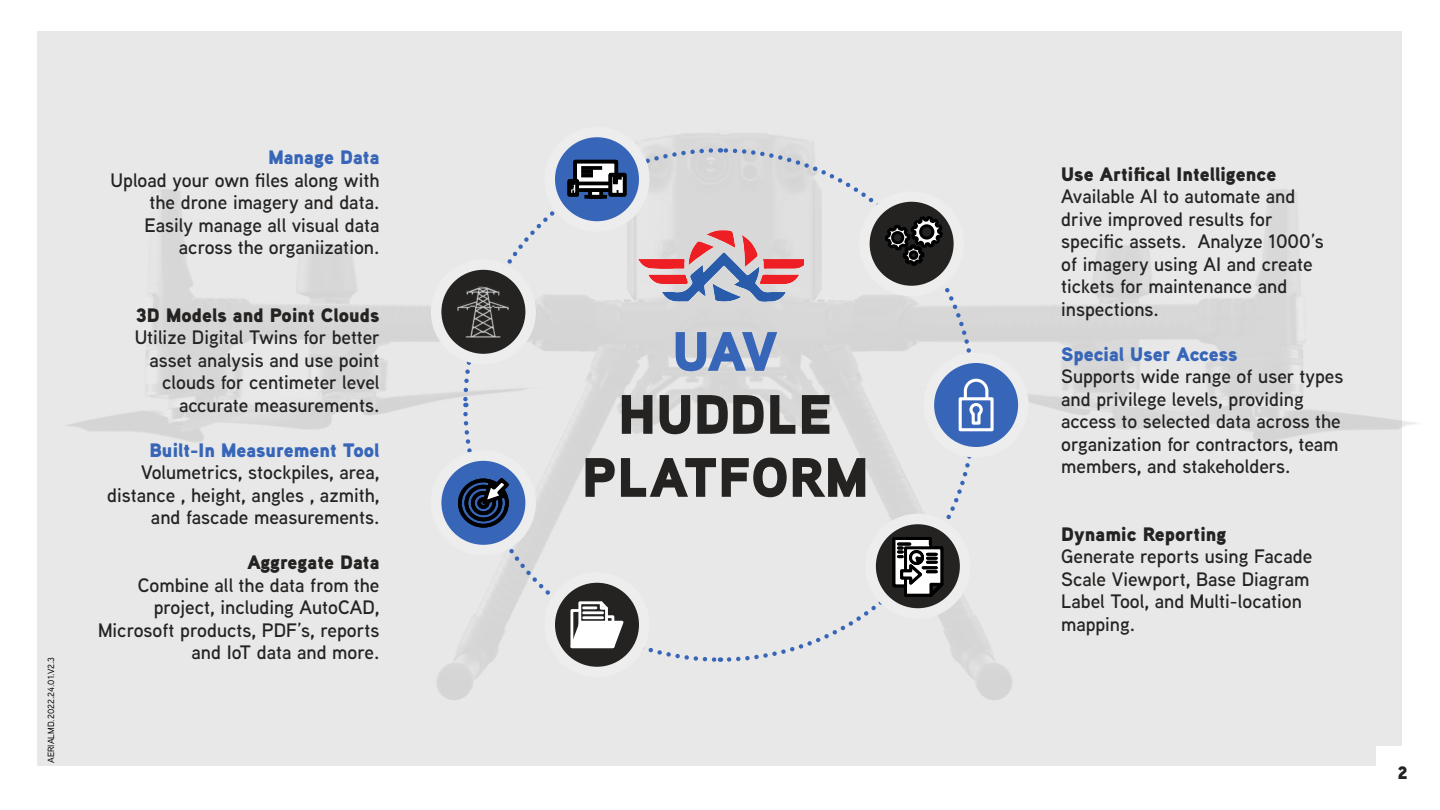
<style>
.page{position:relative;width:1440px;height:810px;background:#fff}
.page>*{position:absolute;margin:0;border:0;box-sizing:border-box;transform-origin:0 0}
.t1{font:900 55.5px/63px "Aaux Next";color:#242322;text-align:center}
.t2{font:900 55.5px "Aaux Next";color:#3766b9}
.t3{font:600 19.5px/22.5px "Aaux Next";color:#242322;text-align:right}
.t4{font:900 19.5px "Aaux Next";color:#242322}
.t5{font:900 19.5px "Aaux Next";color:#3766b9}
.t6{font:900 18px "Aaux Next";color:#242322}
.t7{font:500 9px "Aaux Next";color:#000}
</style>
<div class="page">
<div style="left:38px;top:32px;width:1364px;height:734px;background:#e9e8e8"></div>
<img style="left:67px;top:131px;width:1350px;height:569px">
<svg style="left:724px;top:405px;width:255px;height:259px"></svg>
<svg style="left:720px;top:146px;width:259px;height:255px"></svg>
<svg style="left:461px;top:146px;width:255px;height:259px"></svg>
<svg style="left:461px;top:409px;width:259px;height:255px"></svg>
<svg style="left:436px;top:265px;width:95px;height:94px;fill:#242322"></svg>
<div style="left:431px;top:259px;width:105px;height:105px;border:10px solid #ededed;border-radius:50%"></div>
<svg style="left:929px;top:358px;width:94px;height:94px;fill:#3766b9"></svg>
<div style="left:924px;top:352px;width:105px;height:106px;border:10px solid #ededed;border-radius:50%"></div>
<svg style="left:864px;top:196px;width:95px;height:95px"></svg>
<div style="left:859px;top:191px;width:105px;height:105px;border:10px solid #ededed;border-radius:50%"></div>
<svg style="left:871px;top:519px;width:94px;height:95px;fill:#242322"></svg>
<div style="left:865px;top:514px;width:105px;height:105px;border:10px solid #ededed;border-radius:50%"></div>
<svg style="left:550px;top:132px;width:94px;height:94px;fill:#3766b9"></svg>
<div style="left:544px;top:127px;width:106px;height:105px;border:10px solid #ededed;border-radius:50%"></div>
<svg style="left:436px;top:456px;width:95px;height:94px;fill:#3766b9"></svg>
<div style="left:431px;top:450px;width:105px;height:105px;border:10px solid #ededed;border-radius:50%"></div>
<svg style="left:550px;top:578px;width:94px;height:94px;fill:#242322"></svg>
<div style="left:544px;top:572px;width:106px;height:105px;border:10px solid #ededed;border-radius:50%"></div>
<svg style="left:568px;top:599px;width:58px;height:51px;background:#a1a0a0"></svg>
<div style="left:590px;top:184px;width:11px;height:13px;background:#fff"></div>
<div style="left:588px;top:182px;width:15px;height:17px;border:4px solid #000"></div>
<div style="left:575px;top:162px;width:41px;height:28px;background:#fff"></div>
<div style="left:573px;top:160px;width:45px;height:32px;border:4px solid #000"></div>
<svg style="left:584px;top:195px;width:23px;height:4px"></svg>
<hr style="left:574px;top:182px;width:43px;height:3px;background:#000">
<svg style="left:610px;top:175px;width:15px;height:20px"></svg>
<div style="left:609px;top:173px;width:18px;height:24px;border:4px solid #000"></div>
<div style="left:567px;top:179px;width:12px;height:18px;border:4px solid #000"></div>
<svg style="left:613px;top:176px;width:9px;height:8px"></svg>
<svg style="left:571px;top:174px;width:22px;height:20px"></svg>
<hr style="left:581px;top:170px;width:12px;height:4px;background:#000">
<svg style="left:581px;top:166px;width:21px;height:4px"></svg>
<svg style="left:883px;top:131px;width:62px;height:220px"></svg>
<svg style="left:891px;top:535px;width:55px;height:67px;background:#626262"></svg>
<div style="left:959px;top:397px;width:35px;height:34px;border:3px solid #fff"></div>
<svg style="left:962px;top:377px;width:28px;height:49px"></svg>
<img style="left:458px;top:286px;width:51px;height:51px">
<svg style="left:456px;top:475px;width:56px;height:55px;background:#233a62"></svg>
<div style="left:1376px;top:746px;width:53px;height:53px;background:#fff"></div>
<img style="left:638px;top:230px;width:166px;height:71px">
<p class="t7" style="left:45px;top:763px;width:107px;rotate:-90deg">AERIALMD.2022.24.01.V2.3</p>
<p class="t5" style="left:268px;top:143px;width:113px">Manage Data</p>
<p class="t3" style="left:111px;top:168px;width:270px">Upload your own files along with the drone imagery and data.<br>Easily manage all visual data across the organiization.</p>
<p class="t4" style="left:136px;top:301px;width:245px">3D Models and Point Clouds</p>
<p class="t3" style="left:135px;top:326px;width:247px">Utilize Digital Twins for better asset analysis and use point clouds for centimeter level accurate measurements.</p>
<p class="t5" style="left:149px;top:436px;width:232px">Built-In Measurement Tool</p>
<p class="t3" style="left:107px;top:461px;width:274px">Volumetrics, stockpiles, area, distance , height, angles , azmith, and fascade measurements.</p>
<p class="t4" style="left:247px;top:548px;width:134px">Aggregate Data</p>
<p class="t3" style="left:98px;top:573px;width:283px">Combine all the data from the project, including AutoCAD,<br>Microsoft products, PDF’s, reports and IoT data and more.</p>
<h1 class="t2" style="left:672px;top:311px;width:107px">UAV</h1>
<h1 class="t1" style="left:582px;top:382px;width:288px">HUDDLE<br>PLATFORM</h1>
<p class="t4" style="left:1061px;top:160px;width:217px">Use Artifical Intelligence</p>
<p class="t3" style="left:1061px;top:185px;width:264px;text-align:left">Available AI to automate and drive improved results for specific assets. Analyze 1000’s of imagery using AI and create tickets for maintenance and inspections.</p>
<p class="t5" style="left:1061px;top:340px;width:178px">Special User Access</p>
<p class="t3" style="left:1061px;top:365px;width:284px;text-align:left">Supports wide range of user types and privilege levels, providing access to selected data across the organization for contractors, team members, and stakeholders.</p>
<p class="t4" style="left:1061px;top:520px;width:167px">Dynamic Reporting</p>
<p class="t3" style="left:1061px;top:545px;width:252px;text-align:left">Generate reports using Facade<br>Scale Viewport, Base Diagram<br>Label Tool, and Multi-location mapping.</p>
<p class="t6" style="left:1397px;top:760px;width:12px">2</p>
</div>
